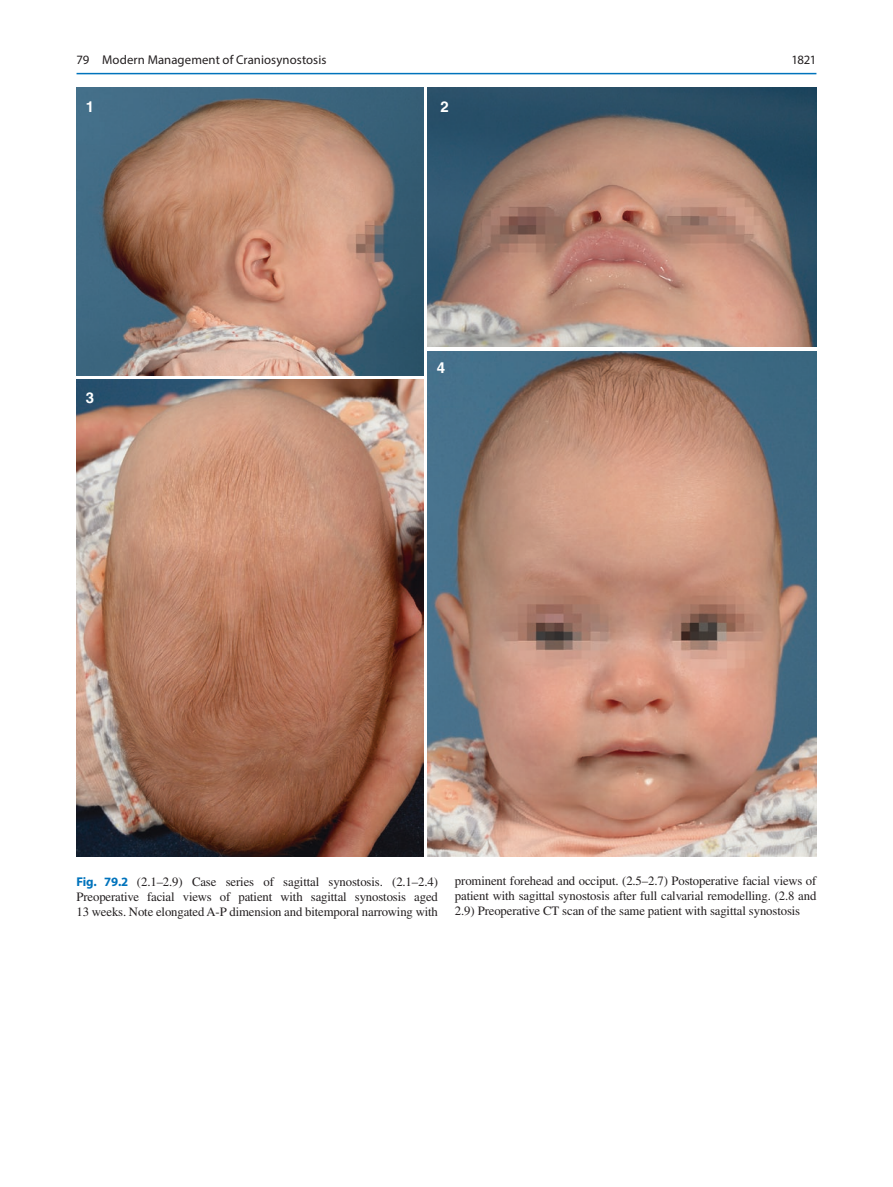
<style>
.page{position:relative;width:893px;height:1187px;background:#fff}
.page>*{position:absolute;margin:0;border:0;box-sizing:border-box;transform-origin:0 0}
.t1{font:15px "Helvetica Bold 4";color:#fff}
.t2{font:12.75px/15px "Times LT Std";letter-spacing:-.01em;color:#231f20;text-align:justify}
.t3{font:12.75px "Myriad Pro Regular 3";letter-spacing:.01em;color:#231f20}
.t4{font:12.75px "Myriad Pro";color:#231f20}
.s1{font-family:"Myriad Pro";font-weight:700;color:#0073bc}
</style>
<div class="page">
<img style="left:77px;top:379px;width:346px;height:477px">
<img style="left:77px;top:87px;width:346px;height:288px">
<img style="left:427px;top:87px;width:389px;height:259px">
<img style="left:427px;top:351px;width:389px;height:505px">
<hr style="left:77px;top:73px;width:739px;height:1px;background:#0073bc">
<p class="t3" style="left:77px;top:52px;width:251px">79 Modern Management of Craniosynostosis</p>
<p class="t1" style="left:86px;top:98px;width:10px">1</p>
<p class="t1" style="left:440px;top:98px;width:10px">2</p>
<p class="t1" style="left:86px;top:388px;width:10px">3</p>
<p class="t1" style="left:437px;top:358px;width:10px">4</p>
<p class="t4" style="left:791px;top:52px;width:26px">1821</p>
<p class="t2" style="left:77px;top:873px;width:363px"><span class="s1">Fig. 79.2</span> (2.1–2.9) Case series of sagittal synostosis. (2.1–2.4)<br>Preoperative facial views of patient with sagittal synostosis aged 13 weeks. Note elongated A-P dimension and bitemporal narrowing with</p>
<p class="t2" style="left:455px;top:873px;width:363px">prominent forehead and occiput. (2.5–2.7) Postoperative facial views of patient with sagittal synostosis after full calvarial remodelling. (2.8 and 2.9) Preoperative CT scan of the same patient with sagittal synostosis</p>
</div>
